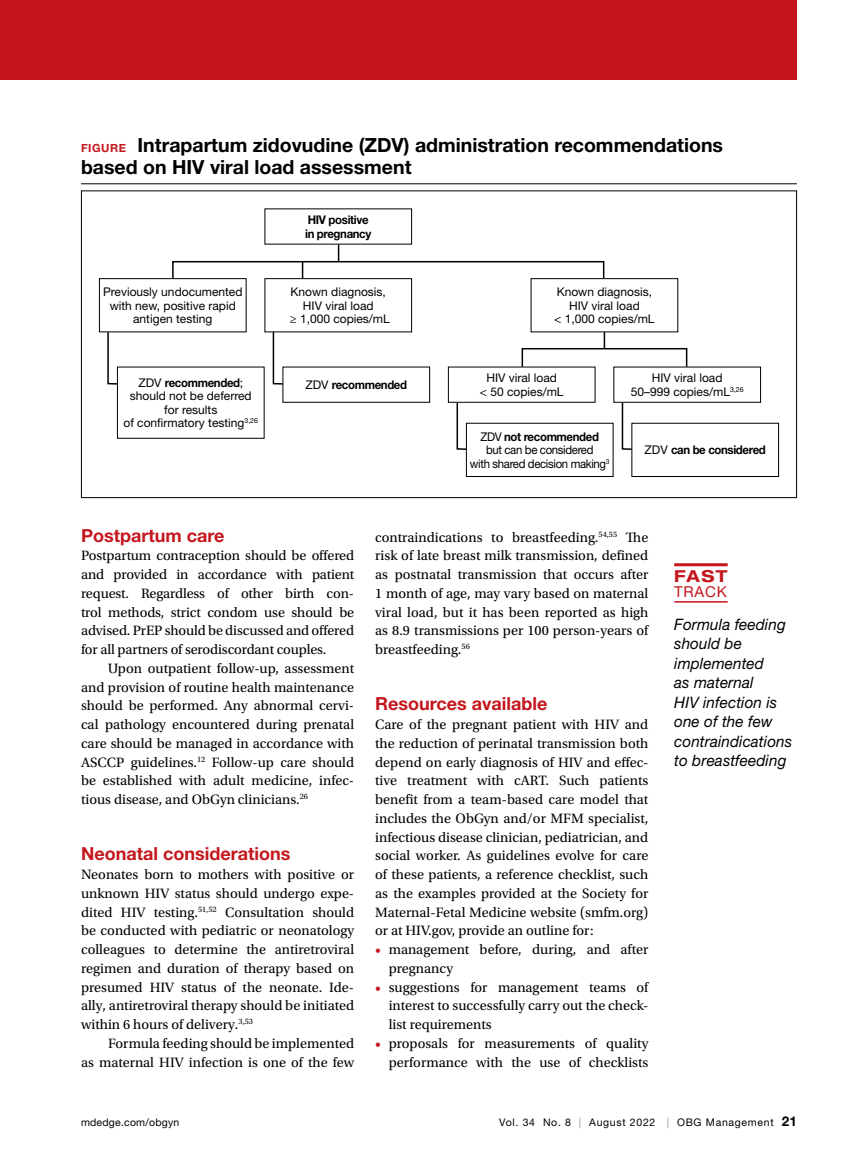
<style>
.page{position:relative;width:851px;height:1161px;background:#fff}
.page>*{position:absolute;margin:0;border:0;box-sizing:border-box;transform-origin:0 0}
.t1{font:700 19.5px/22.5px "Helvetica Neue LT Std";color:#000}
.t2{font:700 18px "Helvetica Neue LT Std";color:#c4161c}
.t3{font:700 expanded 16.5px "Helvetica Neue LT Std";color:#c4161c}
.t4{font:italic 15.75px/19.5px "Helvetica Neue LT Std";letter-spacing:.005em;color:#000}
.t5{font:15px "Helvetica Neue LT Std";letter-spacing:.05em;color:#c4161c}
.t6{font:14.25px/18.8px "Utopia Std";color:#000;text-align:justify}
.t7{font:12px/13.5px "Helvetica Neue LT Std";color:#000;text-align:center}
.t8{font:12px/13.5px "Helvetica Neue LT Std";letter-spacing:-.03em;color:#000;text-align:center;scale:.95 1}
.t9{font:700 12px/13.5px "Helvetica Neue LT Std";letter-spacing:-.03em;color:#000;scale:.95 1}
.t10{font:10.5px "Helvetica Neue LT Std";letter-spacing:.065em;color:#000}
.t11{font:10.5px "Helvetica Neue LT Std";letter-spacing:.02em;color:#000}
.s1{font-size:11.25px;color:#c4161c}
.s2{font-weight:700}
.s3{font-weight:400}
.s4{color:#c4161c}
.s5{color:#939598}
.s6{font-weight:700;font-size:13.5px}
</style>
<div class="page">
<hr style="left:674px;top:601px;width:53px;height:2px;background:#c4161c">
<hr style="left:674px;top:563px;width:53px;height:3px;background:#c4161c">
<div style="left:0;top:0;width:796px;height:80px;background:#c4161c"></div>
<hr style="left:81px;top:183px;width:715px;height:1px;background:#000">
<div style="left:172px;top:261px;width:432px;height:19px;border:2px solid #000"></div>
<div style="left:521px;top:348px;width:166px;height:19px;border:2px solid #000"></div>
<svg style="left:338px;top:245px;width:1px;height:17px"></svg>
<svg style="left:603px;top:332px;width:2px;height:17px"></svg>
<svg style="left:302px;top:262px;width:1px;height:16px"></svg>
<svg style="left:106px;top:332px;width:13px;height:53px"></svg>
<svg style="left:272px;top:332px;width:12px;height:53px"></svg>
<svg style="left:456px;top:403px;width:12px;height:48px"></svg>
<svg style="left:621px;top:403px;width:12px;height:47px"></svg>
<div style="left:99px;top:278px;width:147px;height:54px;border:1px solid #000"></div>
<div style="left:117px;top:367px;width:147px;height:72px;border:1px solid #000"></div>
<div style="left:264px;top:278px;width:148px;height:54px;border:1px solid #000"></div>
<div style="left:282px;top:367px;width:148px;height:36px;border:1px solid #000"></div>
<div style="left:448px;top:367px;width:147px;height:36px;border:1px solid #000"></div>
<div style="left:466px;top:423px;width:147px;height:54px;border:1px solid #000"></div>
<div style="left:530px;top:278px;width:148px;height:54px;border:1px solid #000"></div>
<div style="left:613px;top:367px;width:147px;height:36px;border:1px solid #000"></div>
<div style="left:631px;top:423px;width:147px;height:54px;border:1px solid #000"></div>
<h1 class="t1" style="left:81px;top:133px;width:643px"><span class="s1">FIGURE</span> Intrapartum zidovudine (ZDV) administration recommendations based on HIV viral load assessment</h1>
<p class="t7" style="left:103px;top:285px;width:141px">Previously undocumented with new, positive rapid antigen testing</p>
<p class="t7" style="left:123px;top:376px;width:136px">ZDV <span class="s2">recommended</span>; should not be deferred for results<br>of confirmatory testing<sup>3,26</sup></p>
<p class="t9" style="left:305px;top:213px;width:71px">HIV positive in pregnancy</p>
<p class="t7" style="left:290px;top:285px;width:101px">Known diagnosis,<br>HIV viral load<br>≥ 1,000 copies/mL</p>
<p class="t7" style="left:554px;top:285px;width:102px">Known diagnosis,<br>HIV viral load<br>&lt; 1,000 copies/mL</p>
<p class="t9" style="left:305px;top:378px;width:109px"><span class="s3">ZDV</span> recommended</p>
<p class="t7" style="left:480px;top:371px;width:85px">HIV viral load<br>&lt; 50 copies/mL</p>
<p class="t8" style="left:470px;top:429px;width:148px">ZDV <span class="s2">not recommended<br></span>but can be considered<br>with shared decision making<sup>3</sup></p>
<p class="t7" style="left:630px;top:371px;width:114px">HIV viral load<br>50–999 copies/mL<sup>3,26</sup></p>
<p class="t9" style="left:644px;top:443px;width:129px"><span class="s3">ZDV</span> can be considered</p>
<p class="t2" style="left:81px;top:524px;width:145px">Postpartum care</p>
<p class="t6" style="left:81px;top:547px;width:275px">Postpartum contraception should be offered and provided in accordance with patient request. Regardless of other birth con&shy;trol methods, strict condom use should be advised. PrEP should be discussed and offered for all partners of serodiscordant couples.</p>
<p class="t6" style="left:81px;top:659px;width:275px;text-indent:27px">Upon outpatient follow-up, assessment and provision of routine health maintenance should be performed. Any abnormal cervi&shy;cal pathology encountered during prenatal care should be managed in accordance with ASCCP guidelines.<sup>12</sup> Follow-up care should be established with adult medicine, infec&shy;tious disease, and ObGyn clinicians.<sup>26</sup></p>
<p class="t2" style="left:81px;top:843px;width:211px">Neonatal considerations</p>
<p class="t6" style="left:81px;top:865px;width:275px">Neonates born to mothers with positive or unknown HIV status should undergo expe&shy;dited HIV testing.<sup>51,52</sup> Consultation should be conducted with pediatric or neonatology colleagues to determine the antiretroviral regimen and duration of therapy based on presumed HIV status of the neonate. Ide&shy;ally, antiretroviral therapy should be initiated within 6 hours of delivery.<sup>3,53</sup></p>
<p class="t6" style="left:81px;top:1034px;width:275px;text-align:right">Formula feeding should be implemented<br>as maternal HIV infection is one of the few</p>
<p class="t6" style="left:375px;top:528px;width:275px">contraindications to breastfeeding.<sup>54,55</sup> The risk of late breast milk transmission, defined as postnatal transmission that occurs after 1 month of age, may vary based on maternal viral load, but it has been reported as high as 8.9 transmissions per 100 person-years of breastfeeding.<sup>56</sup></p>
<p class="t2" style="left:375px;top:693px;width:174px">Resources available</p>
<p class="t6" style="left:375px;top:715px;width:275px">Care of the pregnant patient with HIV and the reduction of perinatal transmission both depend on early diagnosis of HIV and effec&shy;tive treatment with cART. Such patients benefit from a team-based care model that includes the ObGyn and/or MFM specialist, infectious disease clinician, pediatrician, and social worker. As guidelines evolve for care of these patients, a reference checklist, such as the examples provided at the Society for Maternal-Fetal Medicine website (smfm.org) or at HIV.gov, provide an outline for:</p>
<p class="t6" style="left:388px;top:940px;width:261px;text-indent:-13px"><span class="s4">•</span> management before, during, and after pregnancy</p>
<p class="t6" style="left:388px;top:978px;width:261px;text-indent:-13px"><span class="s4">•</span> suggestions for management teams of interest to successfully carry out the check&shy;list requirements</p>
<p class="t6" style="left:375px;top:1034px;width:275px;text-align:right"><span class="s4">•</span> proposals for measurements of quality performance with the use of checklists</p>
<p class="t3" style="left:674px;top:566px;width:55px">FAST</p>
<p class="t5" style="left:674px;top:583px;width:54px">TRACK</p>
<p class="t4" style="left:674px;top:614px;width:119px">Formula feeding should be implemented<br>as maternal<br>HIV infection is one of the few contraindications to breastfeeding</p>
<p class="t11" style="left:81px;top:1116px;width:100px">mdedge.com/obgyn</p>
<p class="t10" style="left:499px;top:1116px;width:299px">Vol. 34 No. 8 <span class="s5">|</span> August 2022 <span class="s5">|</span> OBG Management <span class="s6">21</span></p>
</div>
